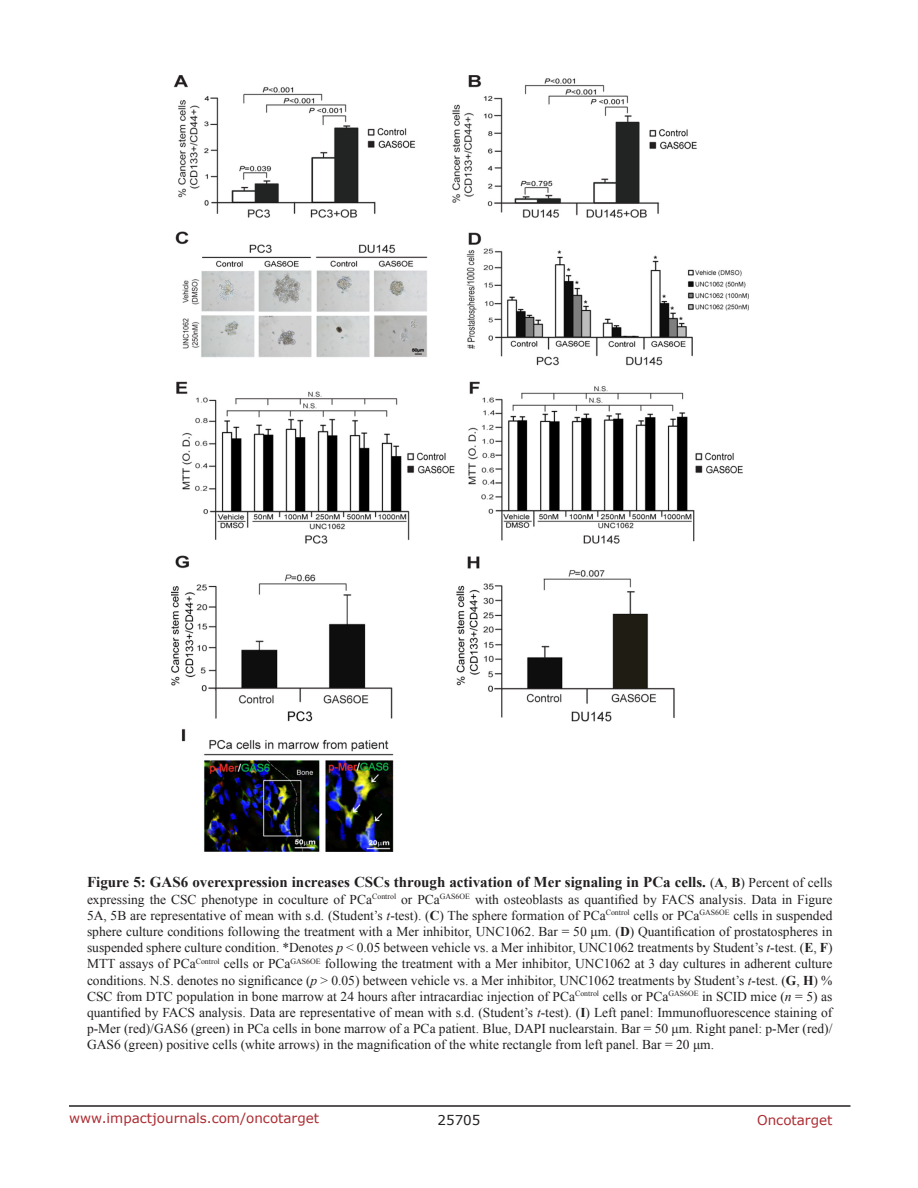
<style>
.page{position:relative;width:918px;height:1188px;background:#fff}
.page>*{position:absolute;margin:0;border:0;box-sizing:border-box;transform-origin:0 0}
.FigureText{font:700 15px "Times New Roman";color:#231f20}
.FigureText-2{font:13.5px/16.2px "Times New Roman";color:#231f20;text-align:justify}
.t1{font:13.5px "Verdana";color:#ac2b31}
.t2{font:13.5px "Verdana";color:#231f20}
.s1{font-weight:400;font-size:13.5px}
.s2{font-size:13.5px}
.s3{font-style:italic}
.s4{font-weight:700}
</style>
<div class="page">
<hr style="left:69px;top:1105px;width:781px;height:2px;background:#231f20">
<img style="left:171px;top:76px;width:577px;height:776px">
<p class="FigureText" style="left:87px;top:872px;width:747px">Figure 5: GAS6 overexpression increases CSCs through activation of Mer signaling in PCa cells. <span class="s1">(</span><span class="s2">A</span><span class="s1">,</span> <span class="s2">B</span><span class="s1">) Percent of cells</span></p>
<p class="FigureText-2" style="left:87px;top:891px;width:747px">expressing the CSC phenotype in coculture of PCa<sup>Control</sup> or PCa<sup>GAS6OE</sup> with osteoblasts as quantified by FACS analysis. Data in Figure 5A, 5B are representative of mean with s.d. (Student’s <span class="s3">t</span>-test). (<span class="s4">C</span>) The sphere formation of PCa<sup>Control</sup> cells or PCa<sup>GAS6OE</sup> cells in suspended sphere culture conditions following the treatment with a Mer inhibitor, UNC1062. Bar = 50 μm. (<span class="s4">D</span>) Quantification of prostatospheres in suspended sphere culture condition. *Denotes <span class="s3">p</span> &lt; 0.05 between vehicle vs. a Mer inhibitor, UNC1062 treatments by Student’s <span class="s3">t</span>-test. (<span class="s4">E</span>, <span class="s4">F</span>)<br>MTT assays of PCa<sup>Control</sup> cells or PCa<sup>GAS6OE</sup> following the treatment with a Mer inhibitor, UNC1062 at 3 day cultures in adherent culture conditions. N.S. denotes no significance (<span class="s3">p</span> &gt; 0.05) between vehicle vs. a Mer inhibitor, UNC1062 treatments by Student’s <span class="s3">t</span>-test. (<span class="s4">G</span>, <span class="s4">H</span>) % CSC from DTC population in bone marrow at 24 hours after intracardiac injection of PCa<sup>Control</sup> cells or PCa<sup>GAS6OE</sup> in SCID mice (<span class="s3">n</span> = 5) as quantified by FACS analysis. Data are representative of mean with s.d. (Student’s <span class="s3">t</span>-test). (<span class="s4">I</span>) Left panel: Immunofluorescence staining of p-Mer (red)/GAS6 (green) in PCa cells in bone marrow of a PCa patient. Blue, DAPI nuclearstain. Bar = 50 μm. Right panel: p-Mer (red)/ GAS6 (green) positive cells (white arrows) in the magnification of the white rectangle from left panel. Bar = 20 μm.</p>
<p class="t1" style="left:69px;top:1109px;width:252px">www.impactjournals.com/oncotarget</p>
<p class="t2" style="left:438px;top:1111px;width:44px">25705</p>
<p class="t1" style="left:757px;top:1111px;width:77px">Oncotarget</p>
</div>
